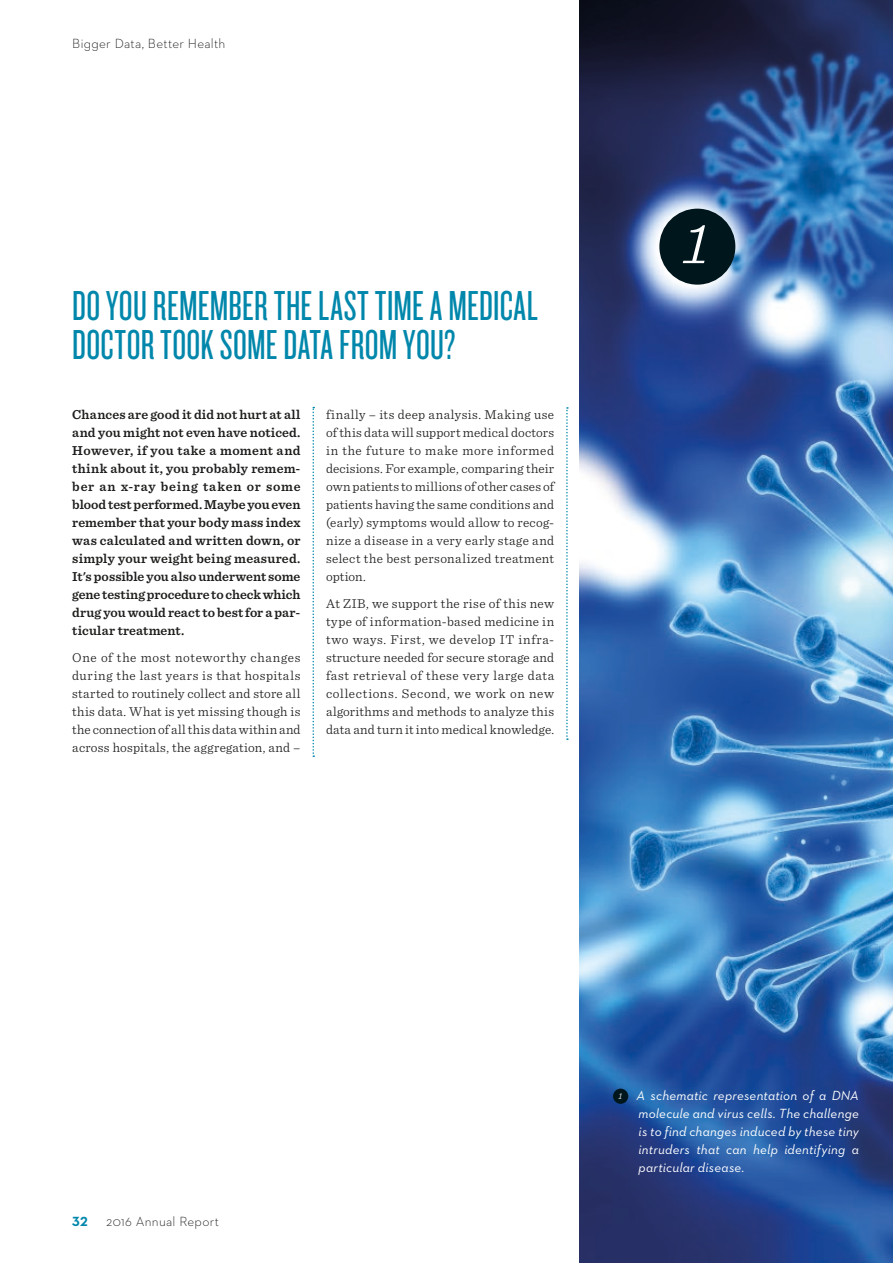
<style>
.page{position:relative;width:893px;height:1263px;background:#fff}
.page>*{position:absolute;margin:0;border:0;box-sizing:border-box;transform-origin:0 0}
.Bildzahlen{font:italic 300 60px "Sentinel";color:#fff}
.Head_Spalte_KO_HTF27{font:43.5px/39px "Knockout HTF27 Junior Bantamwt";letter-spacing:.005em;color:#0087ab}
.Text_Spaltenanfang_9{font:300 13.5px/18px "Sentinel";letter-spacing:.02em;color:#1d1d1b;text-align:justify}
.Text_Spaltenanfang_9-2{font:600 13.5px/18px "Sentinel";letter-spacing:.005em;color:#1d1d1b;text-align:justify}
.Bildunterschrift_Neu{font:italic 13.5px/18px "Neutraface 2 Text";letter-spacing:.015em;color:#fff;text-align:justify}
.Kopf-_und_Fusszeile{font:300 13.5px "Neutraface 2 Text";letter-spacing:.02em;color:#1d1d1b}
.t1{font:700 13.5px "Neutraface 2 Text";color:#0087ab}
.t2{font:italic 300 9px "Sentinel";color:#fff}
</style>
<div class="page">
<img style="left:580px;top:0;width:313px;height:1263px">
<div style="left:613px;top:1089px;width:15px;height:15px;background:#00161d;border-radius:50%"></div>
<svg style="left:312px;top:407px;width:2px;height:350px"></svg>
<svg style="left:566px;top:407px;width:2px;height:333px"></svg>
<div style="left:659px;top:209px;width:76px;height:76px;background:#00161d;border-radius:50%"></div>
<p class="Kopf-_und_Fusszeile" style="left:72px;top:35px;width:155px">Bigger Data, Better Health</p>
<p class="Head_Spalte_KO_HTF27" style="left:72px;top:287px;width:467px">DO YOU REMEMBER THE LAST TIME A MEDICAL<br>DOCTOR TOOK SOME DATA FROM YOU?</p>
<p class="Text_Spaltenanfang_9-2" style="left:72px;top:405px;width:230px">Chances are good it did not hurt at all and you might not even have noticed.<br>However, if you take a moment and think about it, you probably remem&shy;ber an x-ray being taken or some blood test performed. Maybe you even remember that your body mass index was calculated and written down, or simply your weight being measured.<br>It's possible you also underwent some gene testing procedure to check which drug you would react to best for a par&shy;ticular treatment.</p>
<p class="Text_Spaltenanfang_9" style="left:72px;top:648px;width:230px">One of the most noteworthy changes during the last years is that hospitals started to routinely collect and store all this data. What is yet missing though is the connection of all this data within and across hospitals, the aggregation, and –</p>
<p class="Text_Spaltenanfang_9" style="left:326px;top:405px;width:230px">finally – its deep analysis. Making use of this data will support medical doctors in the future to make more informed decisions. For example, comparing their own patients to millions of other cases of patients having the same conditions and (early) symptoms would allow to recog&shy;nize a disease in a very early stage and select the best personalized treatment option.</p>
<p class="Text_Spaltenanfang_9" style="left:326px;top:594px;width:230px">At ZIB, we support the rise of this new type of information-based medicine in two ways. First, we develop IT infra&shy;structure needed for secure storage and fast retrieval of these very large data collections. Second, we work on new algorithms and methods to analyze this data and turn it into medical knowledge.</p>
<p class="Bildzahlen" style="left:683px;top:198px;width:27px">1</p>
<p class="t1" style="left:72px;top:1213px;width:17px">32</p>
<p class="Kopf-_und_Fusszeile" style="left:106px;top:1213px;width:114px">2016 Annual Report</p>
<p class="t2" style="left:619px;top:1089px;width:5px">1</p>
<p class="Bildunterschrift_Neu" style="left:637px;top:1086px;width:224px">A schematic representation of a DNA molecule and virus cells. The challenge is to find changes induced by these tiny intruders that can help identifying a particular disease.</p>
</div>
